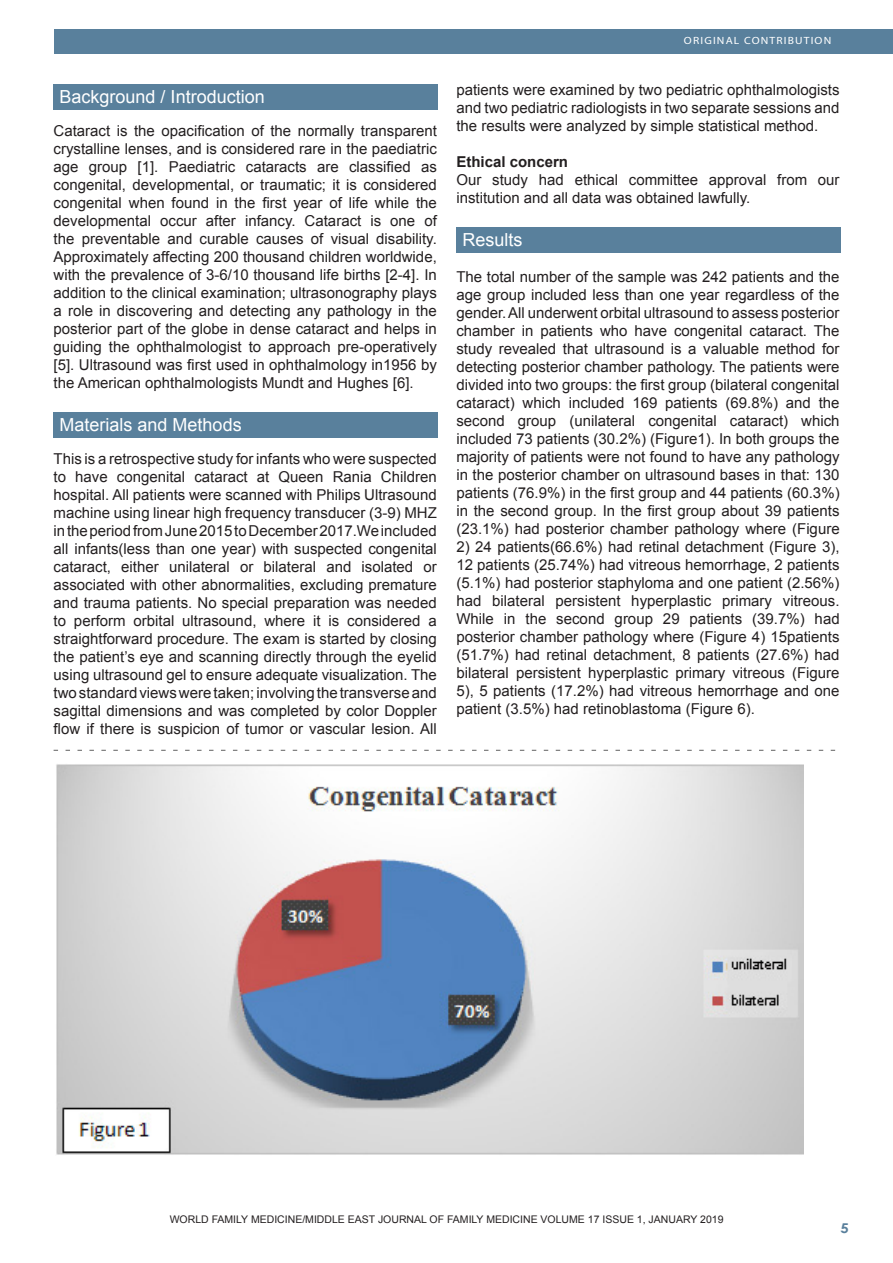
<style>
.page{position:relative;width:893px;height:1263px;background:#fff}
.page>*{position:absolute;margin:0;border:0;box-sizing:border-box;transform-origin:0 0}
.Footnote_Text{font:18px "Arial";color:#fff}
.Footnote_Text-2{font:15px/18px "Arial";color:#231f20;text-align:justify}
.Footnote_Text-3{font:700 15px "Arial";color:#231f20}
.Footnote_Text-4{font:10.5px "Arial";color:#231f20}
.t1{font:10.5px "Myriad";letter-spacing:.1em;color:#fff;scale:1.1 1}
</style>
<div class="page">
<div style="left:54px;top:30px;width:839px;height:24px;background:#59809c"></div>
<div style="left:54px;top:84px;width:384px;height:25px;background:#59809c"></div>
<div style="left:54px;top:412px;width:384px;height:25px;background:#59809c"></div>
<div style="left:456px;top:227px;width:384px;height:25px;background:#59809c"></div>
<svg style="left:54px;top:750px;width:781px;height:1px"></svg>
<img style="left:56px;top:764px;width:748px;height:391px">
<p class="Footnote_Text" style="left:60px;top:85px;width:207px">Background / Introduction</p>
<p class="Footnote_Text-2" style="left:54px;top:122px;width:385px">Cataract is the opacification of the normally transparent crystalline lenses, and is considered rare in the paediatric age group [1]. Paediatric cataracts are classified as congenital, developmental, or traumatic; it is considered congenital when found in the first year of life while the developmental occur after infancy. Cataract is one of the preventable and curable causes of visual disability.<br>Approximately affecting 200 thousand children worldwide, with the prevalence of 3-6/10 thousand life births [2-4]. In addition to the clinical examination; ultrasonography plays a role in discovering and detecting any pathology in the posterior part of the globe in dense cataract and helps in guiding the ophthalmologist to approach pre-operatively [5]. Ultrasound was first used in ophthalmology in1956 by the American ophthalmologists Mundt and Hughes [6].</p>
<p class="Footnote_Text" style="left:60px;top:413px;width:184px">Materials and Methods</p>
<p class="Footnote_Text-2" style="left:54px;top:450px;width:385px">This is a retrospective study for infants who were suspected to have congenital cataract at Queen Rania Children hospital. All patients were scanned with Philips Ultrasound machine using linear high frequency transducer (3-9) MHZ in the period from June 2015 to December 2017.We included all infants(less than one year) with suspected congenital cataract, either unilateral or bilateral and isolated or associated with other abnormalities, excluding premature and trauma patients. No special preparation was needed to perform orbital ultrasound, where it is considered a straightforward procedure. The exam is started by closing the patient’s eye and scanning directly through the eyelid using ultrasound gel to ensure adequate visualization. The two standard views were taken; involving the transverse and sagittal dimensions and was completed by color Doppler flow if there is suspicion of tumor or vascular lesion. All</p>
<p class="t1" style="left:684px;top:35px;width:135px">ORIGINAL CONTRIBUTION</p>
<p class="Footnote_Text-2" style="left:456px;top:81px;width:385px">patients were examined by two pediatric ophthalmologists and two pediatric radiologists in two separate sessions and the results were analyzed by simple statistical method.</p>
<p class="Footnote_Text-3" style="left:456px;top:152px;width:113px">Ethical concern</p>
<p class="Footnote_Text-2" style="left:456px;top:171px;width:385px">Our study had ethical committee approval from our institution and all data was obtained lawfully.</p>
<p class="Footnote_Text" style="left:462px;top:228px;width:62px">Results</p>
<p class="Footnote_Text-2" style="left:456px;top:268px;width:385px">The total number of the sample was 242 patients and the age group included less than one year regardless of the gender. All underwent orbital ultrasound to assess posterior chamber in patients who have congenital cataract. The study revealed that ultrasound is a valuable method for detecting posterior chamber pathology. The patients were divided into two groups: the first group (bilateral congenital cataract) which included 169 patients (69.8%) and the second group (unilateral congenital cataract) which included 73 patients (30.2%) (Figure1). In both groups the majority of patients were not found to have any pathology in the posterior chamber on ultrasound bases in that: 130 patients (76.9%) in the first group and 44 patients (60.3%) in the second group. In the first group about 39 patients (23.1%) had posterior chamber pathology where (Figure</p>
<p class="Footnote_Text-2" style="left:456px;top:538px;width:385px">2) 24 patients(66.6%) had retinal detachment (Figure 3), 12 patients (25.74%) had vitreous hemorrhage, 2 patients (5.1%) had posterior staphyloma and one patient (2.56%) had bilateral persistent hyperplastic primary vitreous.<br>While in the second group 29 patients (39.7%) had posterior chamber pathology where (Figure 4) 15patients (51.7%) had retinal detachment, 8 patients (27.6%) had bilateral persistent hyperplastic primary vitreous (Figure 5), 5 patients (17.2%) had vitreous hemorrhage and one patient (3.5%) had retinoblastoma (Figure 6).</p>
<p class="Footnote_Text-4" style="left:170px;top:1212px;width:555px">WORLD FAMILY MEDICINE/MIDDLE EAST JOURNAL OF FAMILY MEDICINE VOLUME 17 ISSUE 1, JANUARY 2019</p>
<p class="Footnote_Text-4" style="left:160px;top:1214px;width:572px">WORLD FAMILY MEDICINE/MIDDLE EAST JOURNAL OF FAMILY MEDICINE VOLUME 15 ISSUE 10, DECEMBER 2017</p>
</div>
